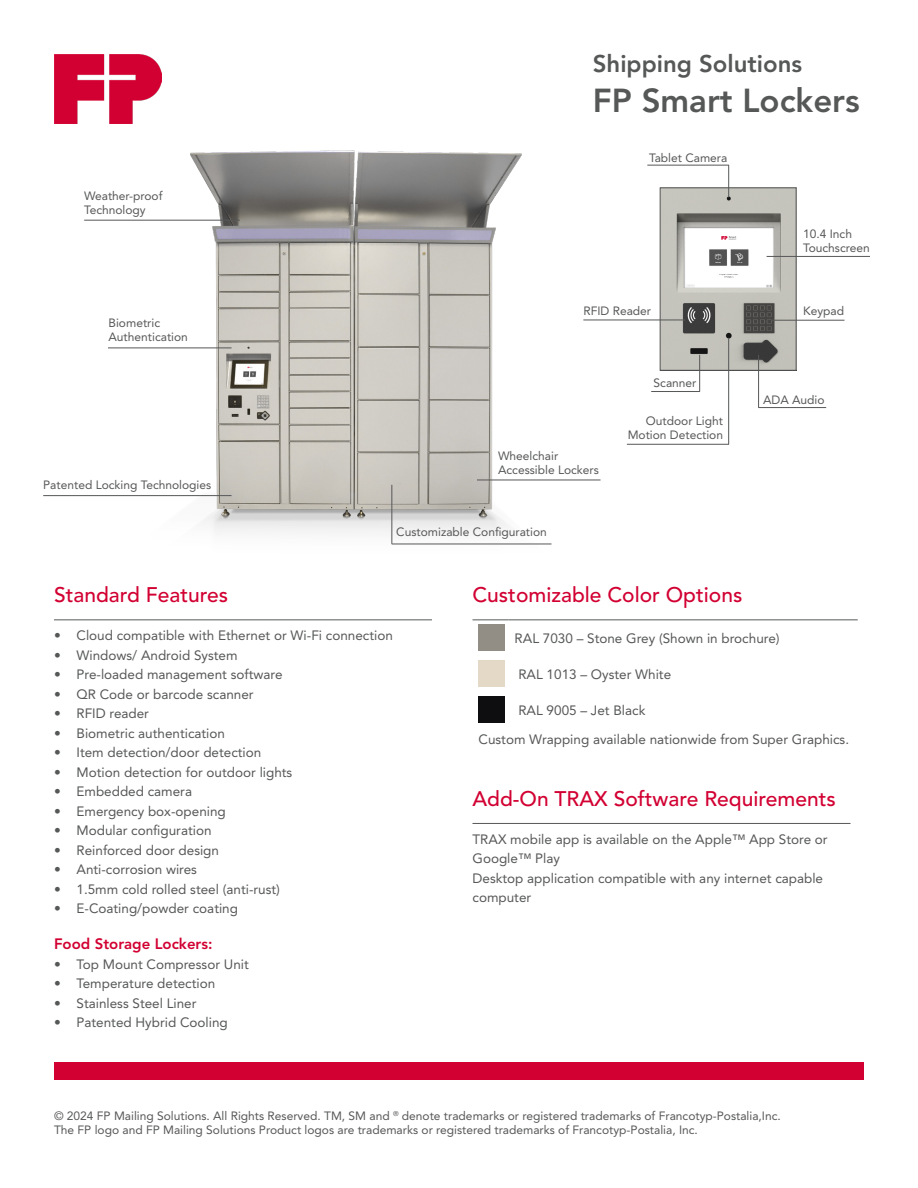
<style>
.page{position:relative;width:918px;height:1188px;background:#fff}
.page>*{position:absolute;margin:0;border:0;box-sizing:border-box;transform-origin:0 0}
.page_title_header{font:800 33px "Avenir LT Std";color:#565757}
.section_header{font:800 24px "Avenir LT Std";color:#565757}
.section_subheader_red{font:500 21px "Avenir LT Std";color:#d20032}
.base_paragraph_heavy{font:800 15px "Avenir LT Std";color:#d20032}
.specs_tables{font:13.5px/19.5px "Avenir LT Std";color:#565757}
.small_base_paragraph{font:12px/14.4px "Avenir LT Std";color:#565757}
</style>
<div class="page">
<img style="left:90px;top:150px;width:495px;height:395px">
<img style="left:662px;top:189px;width:133px;height:180px">
<div style="left:660px;top:187px;width:137px;height:184px;border:1px solid #565757"></div>
<div style="left:54px;top:1062px;width:810px;height:18px;background:#d20032"></div>
<img style="left:54px;top:54px;width:108px;height:70px">
<hr style="left:54px;top:620px;width:378px;height:1px;background:#565757">
<hr style="left:472px;top:620px;width:37px;height:1px;background:#565757">
<hr style="left:509px;top:620px;width:349px;height:1px;background:#565757">
<div style="left:478px;top:624px;width:28px;height:27px;background:#928e85"></div>
<div style="left:478px;top:660px;width:28px;height:27px;background:#e3d9c6"></div>
<div style="left:478px;top:696px;width:28px;height:27px;background:#0e0e10"></div>
<hr style="left:472px;top:823px;width:378px;height:1px;background:#565757">
<hr style="left:84px;top:220px;width:156px;height:1px;background:#565757">
<hr style="left:392px;top:485px;width:1px;height:59px;background:#565757">
<hr style="left:392px;top:544px;width:160px;height:1px;background:#565757">
<hr style="left:108px;top:348px;width:124px;height:1px;background:#565757">
<hr style="left:767px;top:256px;width:103px;height:1px;background:#565757">
<hr style="left:728px;top:165px;width:1px;height:32px;background:#565757">
<hr style="left:647px;top:165px;width:82px;height:1px;background:#565757">
<hr style="left:772px;top:320px;width:73px;height:1px;background:#565757">
<hr style="left:583px;top:320px;width:102px;height:1px;background:#565757">
<hr style="left:43px;top:495px;width:189px;height:1px;background:#565757">
<hr style="left:477px;top:480px;width:124px;height:1px;background:#565757">
<hr style="left:651px;top:391px;width:49px;height:1px;background:#565757">
<hr style="left:699px;top:355px;width:1px;height:37px;background:#565757">
<hr style="left:728px;top:338px;width:1px;height:106px;background:#565757">
<hr style="left:627px;top:444px;width:102px;height:1px;background:#565757">
<hr style="left:758px;top:407px;width:68px;height:1px;background:#565757">
<hr style="left:758px;top:355px;width:1px;height:53px;background:#565757">
<p class="section_header" style="left:593px;top:50px;width:211px">Shipping Solutions</p>
<p class="page_title_header" style="left:593px;top:81px;width:269px">FP Smart Lockers</p>
<p class="small_base_paragraph" style="left:84px;top:188px;width:80px">Weather-proof<br>Technology</p>
<p class="small_base_paragraph" style="left:109px;top:316px;width:81px">Biometric<br>Authentication</p>
<p class="small_base_paragraph" style="left:43px;top:478px;width:170px">Patented Locking Technologies</p>
<p class="small_base_paragraph" style="left:649px;top:151px;width:80px">Tablet Camera</p>
<p class="small_base_paragraph" style="left:583px;top:303px;width:69px">RFID Reader</p>
<p class="small_base_paragraph" style="left:654px;top:376px;width:44px">Scanner</p>
<p class="small_base_paragraph" style="left:498px;top:449px;width:102px">Wheelchair<br>Accessible Lockers</p>
<p class="small_base_paragraph" style="left:396px;top:525px;width:152px">Customizable Configuration</p>
<p class="small_base_paragraph" style="left:628px;top:413px;width:97px;text-align:right">Outdoor Light<br>Motion Detection</p>
<p class="small_base_paragraph" style="left:803px;top:227px;width:68px">10.4 Inch<br>Touchscreen</p>
<p class="small_base_paragraph" style="left:803px;top:303px;width:42px">Keypad</p>
<p class="small_base_paragraph" style="left:763px;top:392px;width:63px">ADA Audio</p>
<p class="section_subheader_red" style="left:54px;top:583px;width:176px">Standard Features</p>
<p class="specs_tables" style="left:54px;top:626px;width:340px">• Cloud compatible with Ethernet or Wi-Fi connection</p>
<p class="specs_tables" style="left:54px;top:645px;width:185px">• Windows/ Android System</p>
<p class="specs_tables" style="left:54px;top:665px;width:230px">• Pre-loaded management software</p>
<p class="specs_tables" style="left:54px;top:684px;width:201px">• QR Code or barcode scanner</p>
<p class="specs_tables" style="left:54px;top:704px;width:97px">• RFID reader</p>
<p class="specs_tables" style="left:54px;top:723px;width:173px">• Biometric authentication</p>
<p class="specs_tables" style="left:54px;top:743px;width:209px">• Item detection/door detection</p>
<p class="specs_tables" style="left:54px;top:762px;width:240px">• Motion detection for outdoor lights</p>
<p class="specs_tables" style="left:54px;top:782px;width:140px">• Embedded camera</p>
<p class="specs_tables" style="left:54px;top:801px;width:173px">• Emergency box-opening</p>
<p class="specs_tables" style="left:54px;top:821px;width:159px">• Modular configuration</p>
<p class="specs_tables" style="left:54px;top:840px;width:167px">• Reinforced door design</p>
<p class="specs_tables" style="left:54px;top:860px;width:145px">• Anti-corrosion wires</p>
<p class="specs_tables" style="left:54px;top:879px;width:228px">• 1.5mm cold rolled steel (anti-rust)</p>
<p class="specs_tables" style="left:54px;top:899px;width:186px">• E-Coating/powder coating</p>
<p class="base_paragraph_heavy" style="left:54px;top:935px;width:160px">Food Storage Lockers:</p>
<p class="specs_tables" style="left:54px;top:954px;width:196px">• Top Mount Compressor Unit</p>
<p class="specs_tables" style="left:54px;top:974px;width:163px">• Temperature detection</p>
<p class="specs_tables" style="left:54px;top:993px;width:144px">• Stainless Steel Liner</p>
<p class="specs_tables" style="left:54px;top:1013px;width:175px">• Patented Hybrid Cooling</p>
<p class="section_subheader_red" style="left:472px;top:583px;width:271px">Customizable Color Options</p>
<p class="specs_tables" style="left:515px;top:629px;width:266px">RAL 7030 – Stone Grey (Shown in brochure)</p>
<p class="specs_tables" style="left:518px;top:665px;width:154px">RAL 1013 – Oyster White</p>
<p class="specs_tables" style="left:518px;top:701px;width:129px">RAL 9005 – Jet Black</p>
<p class="specs_tables" style="left:478px;top:730px;width:372px">Custom Wrapping available nationwide from Super Graphics.</p>
<p class="section_subheader_red" style="left:472px;top:787px;width:365px">Add-On TRAX Software Requirements</p>
<p class="specs_tables" style="left:472px;top:830px;width:357px">TRAX mobile app is available on the Apple™ App Store or<br>Google™ Play</p>
<p class="specs_tables" style="left:472px;top:869px;width:352px">Desktop application compatible with any internet capable computer</p>
<p class="small_base_paragraph" style="left:54px;top:1108px;width:728px">© 2024 FP Mailing Solutions. All Rights Reserved. TM, SM and <sup>®</sup> denote trademarks or registered trademarks of Francotyp-Postalia,Inc.</p>
<p class="small_base_paragraph" style="left:54px;top:1123px;width:645px">The FP logo and FP Mailing Solutions Product logos are trademarks or registered trademarks of Francotyp-Postalia, Inc.</p>
</div>
